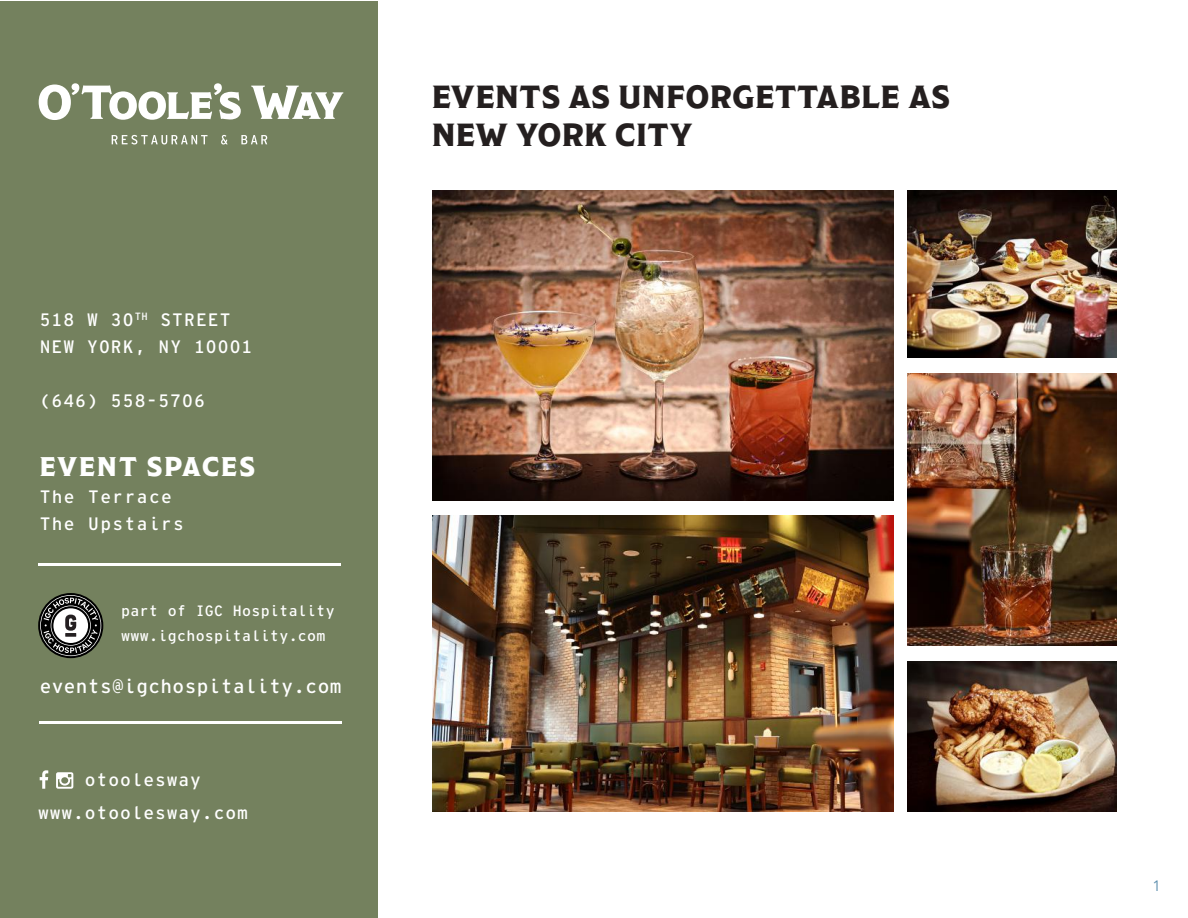
<style>
.page{position:relative;width:1188px;height:918px;background:#fff}
.page>*{position:absolute;margin:0;border:0;box-sizing:border-box;transform-origin:0 0}
.t1{font:31.95px/38.4px "Modesto Poster";letter-spacing:.025em;color:#241f1f}
.t2{font:27px "Modesto Poster";letter-spacing:.075em;color:#fff}
.t3{font:19.5px "Interstate Mono";letter-spacing:.02em;color:#fff}
.t4{font:18px/27px "Interstate Mono";letter-spacing:.06em;color:#fff}
.t5{font:15px/24.3px "Interstate Mono";letter-spacing:.02em;color:#fff}
.t6{font:15px "Avenir";color:#5d8fae}
</style>
<div class="page">
<div style="left:1px;top:1px;width:377px;height:916px;background:#74815e"></div>
<img style="left:907px;top:662px;width:209px;height:150px">
<img style="left:432px;top:515px;width:462px;height:297px">
<hr style="left:40px;top:721px;width:302px;height:2px;background:#fff">
<hr style="left:38px;top:564px;width:303px;height:2px;background:#fff">
<img style="left:907px;top:373px;width:209px;height:273px">
<img style="left:907px;top:190px;width:210px;height:167px">
<svg style="left:56px;top:772px;width:17px;height:17px"></svg>
<svg style="left:40px;top:770px;width:8px;height:19px"></svg>
<img style="left:432px;top:190px;width:462px;height:310px">
<svg style="left:112px;top:135px;width:96px;height:10px"></svg>
<svg style="left:221px;top:135px;width:7px;height:10px"></svg>
<svg style="left:241px;top:135px;width:26px;height:9px"></svg>
<svg style="left:39px;top:83px;width:202px;height:37px"></svg>
<svg style="left:251px;top:86px;width:92px;height:33px"></svg>
<svg style="left:38px;top:593px;width:65px;height:65px"></svg>
<svg style="left:40px;top:595px;width:61px;height:61px"></svg>
<p class="t4" style="left:40px;top:306px;width:214px">518 W 30<sup>TH</sup> STREET<br>NEW YORK, NY 10001</p>
<p class="t4" style="left:40px;top:387px;width:167px">(646) 558-5706</p>
<h2 class="t2" style="left:40px;top:453px;width:217px">EVENT SPACES</h2>
<p class="t4" style="left:40px;top:483px;width:146px">The Terrace<br>The Upstairs</p>
<p class="t5" style="left:121px;top:599px;width:215px">part of IGC Hospitality www.igchospitality.com</p>
<p class="t3" style="left:40px;top:674px;width:303px">events@igchospitality.com</p>
<p class="t4" style="left:38px;top:763px;width:211px;line-height:33px;text-align:center">otoolesway www.otoolesway.com</p>
<h1 class="t1" style="left:432px;top:77px;width:519px">EVENTS AS UNFORGETTABLE AS<br>NEW YORK CITY</h1>
<p class="t6" style="left:1153px;top:877px;width:10px">1</p>
</div>
